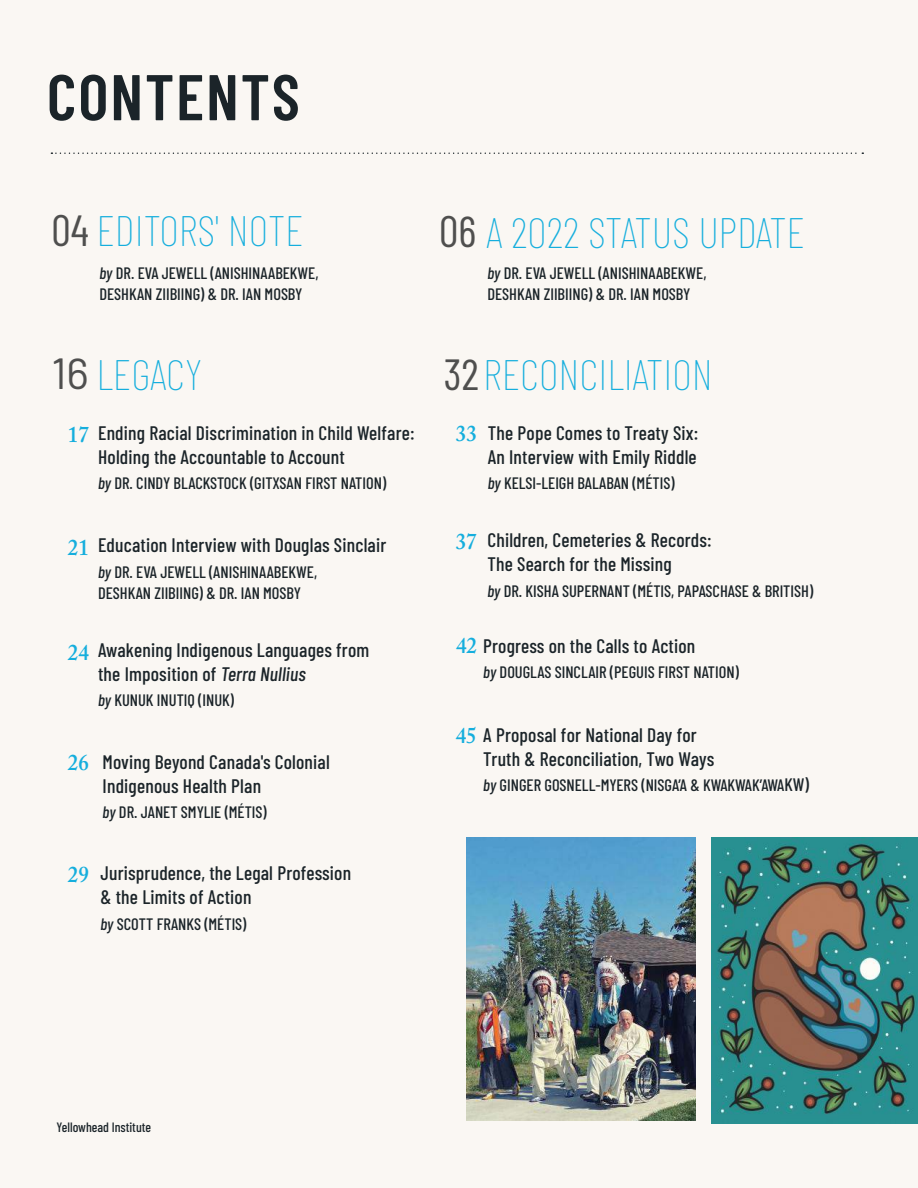
<style>
.page{position:relative;width:918px;height:1188px;background:#faf7f3}
.page>*{position:absolute;margin:0;border:0;box-sizing:border-box;transform-origin:0 0}
.t1{font:600 64.5px "Barlow Condensed";letter-spacing:.03em;color:#1b2429}
.t2{font:100 43.5px "Barlow Condensed";color:#15aedd}
.t3{font:600 22.5px "Adobe Caslon Pro";color:#15aedd;scale:.94 1}
.t4{font:500 19.5px/24px "Barlow Condensed";letter-spacing:.01em;color:#1b2429}
.t5{font:500 16.5px/21px "Barlow Condensed";color:#1b2429}
.t6{font:500 13.5px "Barlow Condensed";color:#1b2429}
.s1{font-weight:400;color:#4f4f4e}
.s2{font-style:italic}
.s3{font-family:"Barlow";font-weight:400;color:#4f4f4e}
.s4{font-family:"Adobe Caslon Pro";font-weight:600;font-size:22.5px;color:#15aedd}
.s5{font-size:18px}
</style>
<div class="page">
<img style="left:711px;top:837px;width:207px;height:286px">
<svg style="left:51px;top:152px;width:812px;height:2px"></svg>
<img style="left:466px;top:837px;width:230px;height:283px">
<h1 class="t1" style="left:47px;top:69px;width:254px">CONTENTS</h1>
<h2 class="t2" style="left:52px;top:205px;width:254px"><span class="s1">04</span> EDITORS' NOTE</h2>
<p class="t5" style="left:99px;top:264px;width:221px"><span class="s2">by</span> DR. EVA JEWELL (ANISHINAABEKWE,<br>DESHKAN ZIIBIING) &amp; DR. IAN MOSBY</p>
<h2 class="t2" style="left:51px;top:349px;width:152px"><span class="s3">16</span> LEGACY</h2>
<p class="t4" style="left:98px;top:422px;width:318px">Ending Racial Discrimination in Child Welfare:<br>Holding the Accountable to Account</p>
<p class="t5" style="left:98px;top:474px;width:290px"><span class="s2">by</span> DR. CINDY BLACKSTOCK (GITXSAN FIRST NATION)</p>
<p class="t3" style="left:68px;top:425px;width:24px">17</p>
<p class="t3" style="left:68px;top:538px;width:24px">21</p>
<p class="t4" style="left:98px;top:535px;width:290px">Education Interview with Douglas Sinclair</p>
<p class="t5" style="left:98px;top:562px;width:221px"><span class="s2">by</span> DR. EVA JEWELL (ANISHINAABEKWE,<br>DESHKAN ZIIBIING) &amp; DR. IAN MOSBY</p>
<p class="t3" style="left:68px;top:643px;width:24px">24</p>
<p class="t4" style="left:98px;top:640px;width:273px">Awakening Indigenous Languages from the Imposition of <span class="s2">Terra Nullius</span></p>
<p class="t5" style="left:98px;top:691px;width:138px"><span class="s2">by</span> KUNUK INUTIQ (INUK)</p>
<p class="t4" style="left:103px;top:751px;width:229px;text-indent:-35px"><span class="s4">26</span> Moving Beyond Canada's Colonial<br>Indigenous Health Plan</p>
<p class="t5" style="left:103px;top:803px;width:166px"><span class="s2">by</span> DR. JANET SMYLIE (MÉTIS)</p>
<p class="t4" style="left:100px;top:863px;width:252px;text-indent:-33px"><span class="s4">29</span> Jurisprudence, the Legal Profession &amp; the Limits of Action</p>
<p class="t5" style="left:100px;top:915px;width:148px"><span class="s2">by</span> SCOTT FRANKS (MÉTIS)</p>
<h2 class="t2" style="left:439px;top:208px;width:367px"><span class="s1">06</span> A 2022 STATUS UPDATE</h2>
<p class="t5" style="left:487px;top:264px;width:221px"><span class="s2">by</span> DR. EVA JEWELL (ANISHINAABEKWE,<br>DESHKAN ZIIBIING) &amp; DR. IAN MOSBY</p>
<h2 class="t2" style="left:444px;top:349px;width:270px"><span class="s1">32</span>RECONCILIATION</h2>
<p class="t4" style="left:456px;top:422px;width:244px;text-align:right"><span class="s4">33</span> The Pope Comes to Treaty Six:<br>An Interview with Emily Riddle</p>
<p class="t5" style="left:488px;top:474px;width:188px"><span class="s2">by</span> KELSI-LEIGH BALABAN (MÉTIS)</p>
<p class="t3" style="left:456px;top:532px;width:24px">37</p>
<p class="t4" style="left:487px;top:530px;width:226px">Children, Cemeteries &amp; Records:<br>The Search for the Missing</p>
<p class="t5" style="left:487px;top:582px;width:327px"><span class="s2">by</span> DR. KISHA SUPERNANT (MÉTIS, PAPASCHASE &amp; BRITISH)</p>
<p class="t3" style="left:456px;top:637px;width:24px">42</p>
<p class="t4" style="left:483px;top:635px;width:214px">Progress on the Calls to Action</p>
<p class="t5" style="left:483px;top:663px;width:257px"><span class="s2">by</span> DOUGLAS SINCLAIR (PEGUIS FIRST NATION)</p>
<p class="t3" style="left:456px;top:726px;width:24px">45</p>
<p class="t4" style="left:483px;top:724px;width:233px">A Proposal for National Day for<br>Truth &amp; Reconciliation, Two Ways</p>
<p class="t5" style="left:483px;top:776px;width:327px"><span class="s2">by</span> GINGER GOSNELL-MYERS (NISGA’A &amp; KWAKWAK’AWA<span class="s5">KW)</span></p>
<p class="t6" style="left:57px;top:1122px;width:96px">Yellowhead Institute</p>
<p class="t6" style="left:54px;top:1123px;width:96px">Yellowhead Institute</p>
</div>
